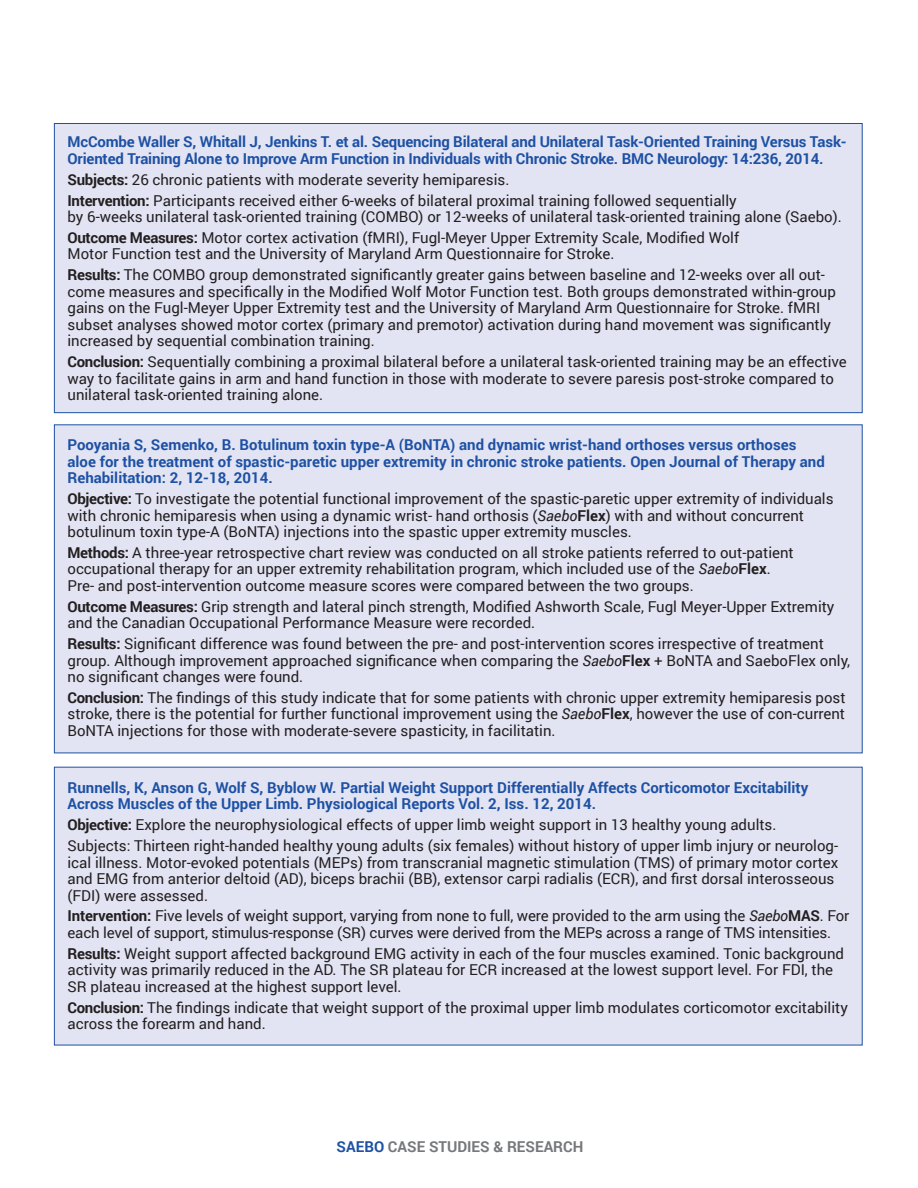
<style>
.page{position:relative;width:918px;height:1188px;background:#fff}
.page>*{position:absolute;margin:0;border:0;box-sizing:border-box;transform-origin:0 0}
.body{font:15px/16.5px "Roboto";color:#231f20}
.study{font:700 15px/16.5px "Roboto";color:#1e51a4}
.study-2{font:15px/16.5px "Roboto";color:#231f20}
.t1{font:700 15px "Roboto";color:#76787b}
.s1{font-weight:700}
.s2{font-style:italic}
.s3{color:#1e51a4}
</style>
<div class="page">
<div style="left:54px;top:767px;width:809px;height:278px;background:#e2e4f3"></div>
<div style="left:54px;top:424px;width:809px;height:329px;background:#e2e4f3"></div>
<div style="left:54px;top:123px;width:809px;height:290px;background:#e2e4f3;border:1px solid #1e51a4"></div>
<p class="study" style="left:68px;top:133px;width:781px">McCombe Waller S, Whitall J, Jenkins T. et al. Sequencing Bilateral and Unilateral Task-Oriented Training Versus Task-<br>Oriented Training Alone to Improve Arm Function in Individuals with Chronic Stroke. BMC Neurology: 14:236, 2014.</p>
<p class="body" style="left:68px;top:171px;width:443px"><span class="s1">Subjects:</span> 26 chronic patients with moderate severity hemiparesis.</p>
<p class="body" style="left:68px;top:191px;width:776px"><span class="s1">Intervention:</span> Participants received either 6-weeks of bilateral proximal training followed sequentially<br>by 6-weeks unilateral task-oriented training (COMBO) or 12-weeks of unilateral task-oriented training alone (Saebo).</p>
<p class="body" style="left:68px;top:229px;width:673px"><span class="s1">Outcome Measures:</span> Motor cortex activation (fMRI), Fugl-Meyer Upper Extremity Scale, Modified Wolf<br>Motor Function test and the University of Maryland Arm Questionnaire for Stroke.</p>
<p class="body" style="left:68px;top:266px;width:770px"><span class="s1">Results:</span> The COMBO group demonstrated significantly greater gains between baseline and 12-weeks over all out&shy;come measures and specifically in the Modified Wolf Motor Function test. Both groups demonstrated within-group gains on the Fugl-Meyer Upper Extremity test and the University of Maryland Arm Questionnaire for Stroke. fMRI subset analyses showed motor cortex (primary and premotor) activation during hand movement was significantly increased by sequential combination training.</p>
<p class="study-2" style="left:68px;top:353px;width:781px"><span class="s1">Conclusion:</span> Sequentially combining a proximal bilateral before a unilateral task-oriented training may be an effective way to facilitate gains in arm and hand function in those with moderate to severe paresis post-stroke compared to unilateral task-oriented training alone.</p>
<p class="study" style="left:68px;top:436px;width:759px">Pooyania S, Semenko, B. Botulinum toxin type-A (BoNTA) and dynamic wrist-hand orthoses versus orthoses aloe for the treatment of spastic-paretic upper extremity in chronic stroke patients. Open Journal of Therapy and<br>Rehabilitation: 2, 12-18, 2014.</p>
<p class="body" style="left:68px;top:490px;width:768px"><span class="s1">Objective:</span> To investigate the potential functional improvement of the spastic-paretic upper extremity of individuals with chronic hemiparesis when using a dynamic wrist- hand orthosis (<span class="s2">Saebo</span><span class="s1">Flex</span>) with and without concurrent botulinum toxin type-A (BoNTA) injections into the spastic upper extremity muscles.</p>
<p class="body" style="left:68px;top:544px;width:728px"><span class="s1">Methods:</span> A three-year retrospective chart review was conducted on all stroke patients referred to out-patient occupational therapy for an upper extremity rehabilitation program, which included use of the <span class="s2">Saebo</span><span class="s1">Flex</span>.<br>Pre- and post-intervention outcome measure scores were compared between the two groups.</p>
<p class="body" style="left:68px;top:598px;width:769px"><span class="s1">Outcome Measures:</span> Grip strength and lateral pinch strength, Modified Ashworth Scale, Fugl Meyer-Upper Extremity and the Canadian Occupational Performance Measure were recorded.</p>
<p class="body" style="left:68px;top:635px;width:784px"><span class="s1">Results:</span> Significant difference was found between the pre- and post-intervention scores irrespective of treatment group. Although improvement approached significance when comparing the <span class="s2">Saebo</span><span class="s1">Flex</span> + BoNTA and SaeboFlex only, no significant changes were found.</p>
<p class="body" style="left:68px;top:689px;width:780px;text-align:justify"><span class="s1">Conclusion:</span> The findings of this study indicate that for some patients with chronic upper extremity hemiparesis post stroke, there is the potential for further functional improvement using the <span class="s2">Saebo</span><span class="s1">Flex</span>, however the use of con-current BoNTA injections for those with moderate-severe spasticity, in facilitatin.</p>
<p class="study" style="left:68px;top:779px;width:743px">Runnells, K, Anson G, Wolf S, Byblow W. Partial Weight Support Differentially Affects Corticomotor Excitability<br>Across Muscles of the Upper Limb. Physiological Reports Vol. 2, Iss. 12, 2014.</p>
<p class="body" style="left:68px;top:816px;width:711px"><span class="s1">Objective:</span> Explore the neurophysiological effects of upper limb weight support in 13 healthy young adults.</p>
<p class="body" style="left:68px;top:837px;width:772px">Subjects: Thirteen right-handed healthy young adults (six females) without history of upper limb injury or neurolog&shy;ical illness. Motor-evoked potentials (MEPs) from transcranial magnetic stimulation (TMS) of primary motor cortex and EMG from anterior deltoid (AD), biceps brachii (BB), extensor carpi radialis (ECR), and first dorsal interosseous (FDI) were assessed.</p>
<p class="body" style="left:68px;top:907px;width:783px"><span class="s1">Intervention:</span> Five levels of weight support, varying from none to full, were provided to the arm using the <span class="s2">Saebo</span><span class="s1">MAS</span>. For each level of support, stimulus-response (SR) curves were derived from the MEPs across a range of TMS intensities.</p>
<p class="body" style="left:68px;top:945px;width:778px"><span class="s1">Results:</span> Weight support affected background EMG activity in each of the four muscles examined. Tonic background activity was primarily reduced in the AD. The SR plateau for ECR increased at the lowest support level. For FDI, the<br>SR plateau increased at the highest support level.</p>
<p class="body" style="left:68px;top:998px;width:782px"><span class="s1">Conclusion:</span> The findings indicate that weight support of the proximal upper limb modulates corticomotor excitability across the forearm and hand.</p>
<p class="t1" style="left:337px;top:1136px;width:248px"><span class="s3">SAEBO</span> CASE STUDIES &amp; RESEARCH</p>
</div>
